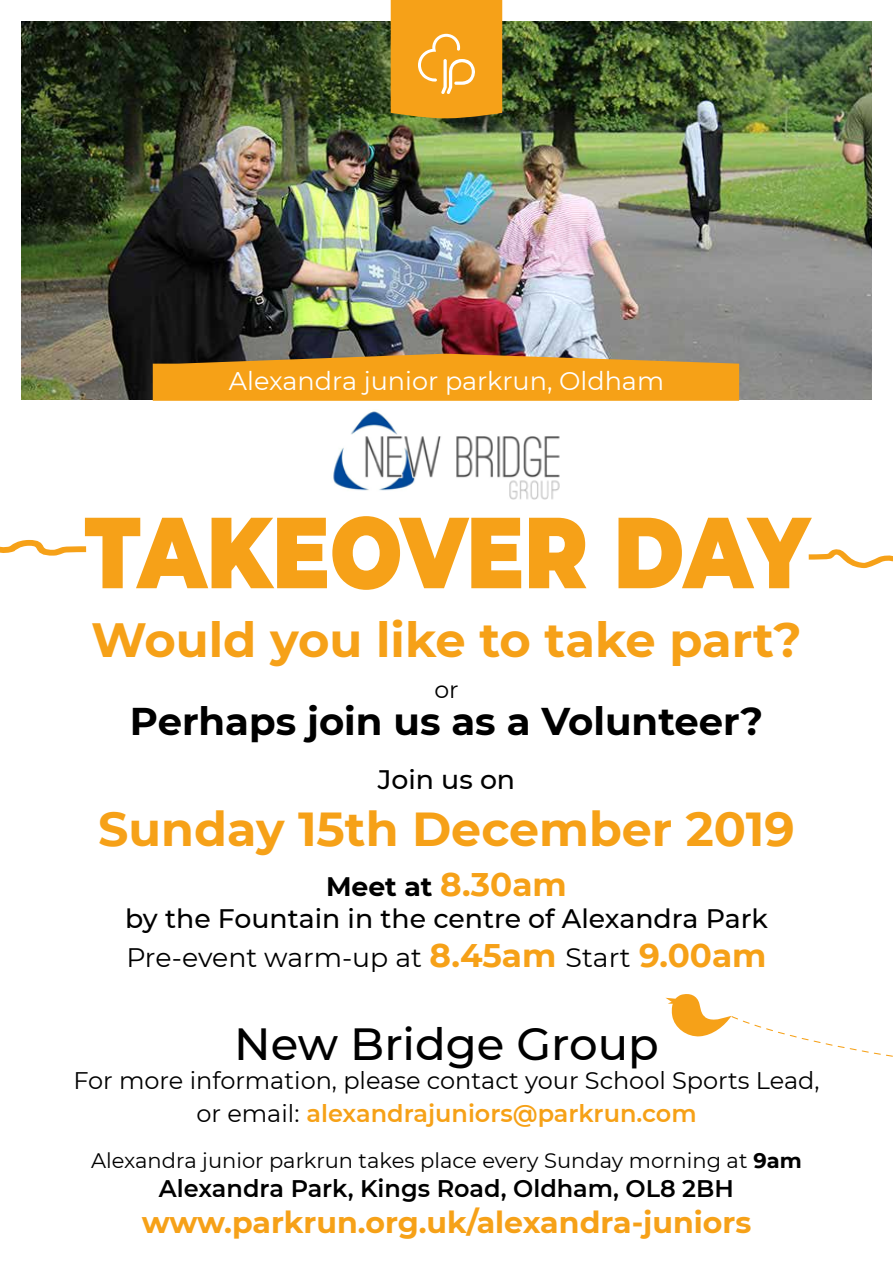
<style>
.page{position:relative;width:893px;height:1263px;background:#fff}
.page>*{position:absolute;margin:0;border:0;box-sizing:border-box;transform-origin:0 0}
.t1{font:700 48px "Montserrat";color:#f6a118}
.t2{font:700 47.55px "Montserrat";color:#f6a118}
.t3{font:500 45px "Montserrat";color:#000}
.t4{font:700 38.55px "Montserrat";color:#000}
.t5{font:700 30px "Montserrat";color:#f6a118}
.t6{font:500 26.7px/32.1px "Montserrat";color:#000;text-align:center}
.t7{font:26.7px "Montserrat";color:#000}
.t8{font:25.5px "Montserrat";color:#fff}
.t9{font:24px/32.4px "Montserrat";color:#000;text-align:center}
.t10{font:600 24px "Montserrat";color:#000}
.t11{font:23.55px "Montserrat";color:#000}
.t12{font:21px "Montserrat";color:#000}
.s1{font-weight:700}
.s2{font-weight:700;font-size:32.7px;color:#f6a118}
.s3{font-weight:600;color:#f6a117}
</style>
<div class="page">
<img style="left:21px;top:21px;width:851px;height:379px">
<svg style="left:391px;top:0;width:111px;height:118px;background:#f3a423"></svg>
<svg style="left:153px;top:354px;width:586px;height:47px;background:#e69a1f"></svg>
<svg style="left:665px;top:994px;width:228px;height:63px"></svg>
<svg style="left:812px;top:549px;width:81px;height:20px"></svg>
<svg style="left:0;top:540px;width:85px;height:16px"></svg>
<svg style="left:85px;top:516px;width:727px;height:74px;fill:#f6a118"></svg>
<img style="left:333px;top:411px;width:227px;height:89px">
<p class="t8" style="left:229px;top:364px;width:437px">Alexandra junior parkrun, Oldham</p>
<h1 class="t1" style="left:91px;top:606px;width:712px">Would you like to take part?</h1>
<p class="t11" style="left:434px;top:673px;width:26px">or</p>
<h3 class="t4" style="left:130px;top:694px;width:635px">Perhaps join us as a Volunteer?</h3>
<p class="t6" style="left:378px;top:762px;width:139px">Join us on</p>
<h2 class="t2" style="left:98px;top:795px;width:698px">Sunday 15th December 2019</h2>
<p class="t6" style="left:125px;top:869px;width:644px"><span class="s1">Meet at</span> <span class="s2">8.30am<br></span>by the Fountain in the centre of Alexandra Park</p>
<p class="t7" style="left:126px;top:939px;width:642px">Pre-event warm-up at <span class="s2">8.45am</span> Start <span class="s2">9.00am</span></p>
<h3 class="t3" style="left:234px;top:1013px;width:426px">New Bridge Group</h3>
<p class="t9" style="left:73px;top:1064px;width:748px">For more information, please contact your School Sports Lead, or email: <span class="s3">alexandrajuniors@parkrun.com</span></p>
<p class="t12" style="left:91px;top:1146px;width:712px">Alexandra junior parkrun takes place every Sunday morning at <span class="s1">9am</span></p>
<p class="t10" style="left:159px;top:1172px;width:576px">Alexandra Park, Kings Road, Oldham, OL8 2BH</p>
<p class="t5" style="left:142px;top:1201px;width:611px">www.parkrun.org.uk/alexandra-juniors</p>
</div>
